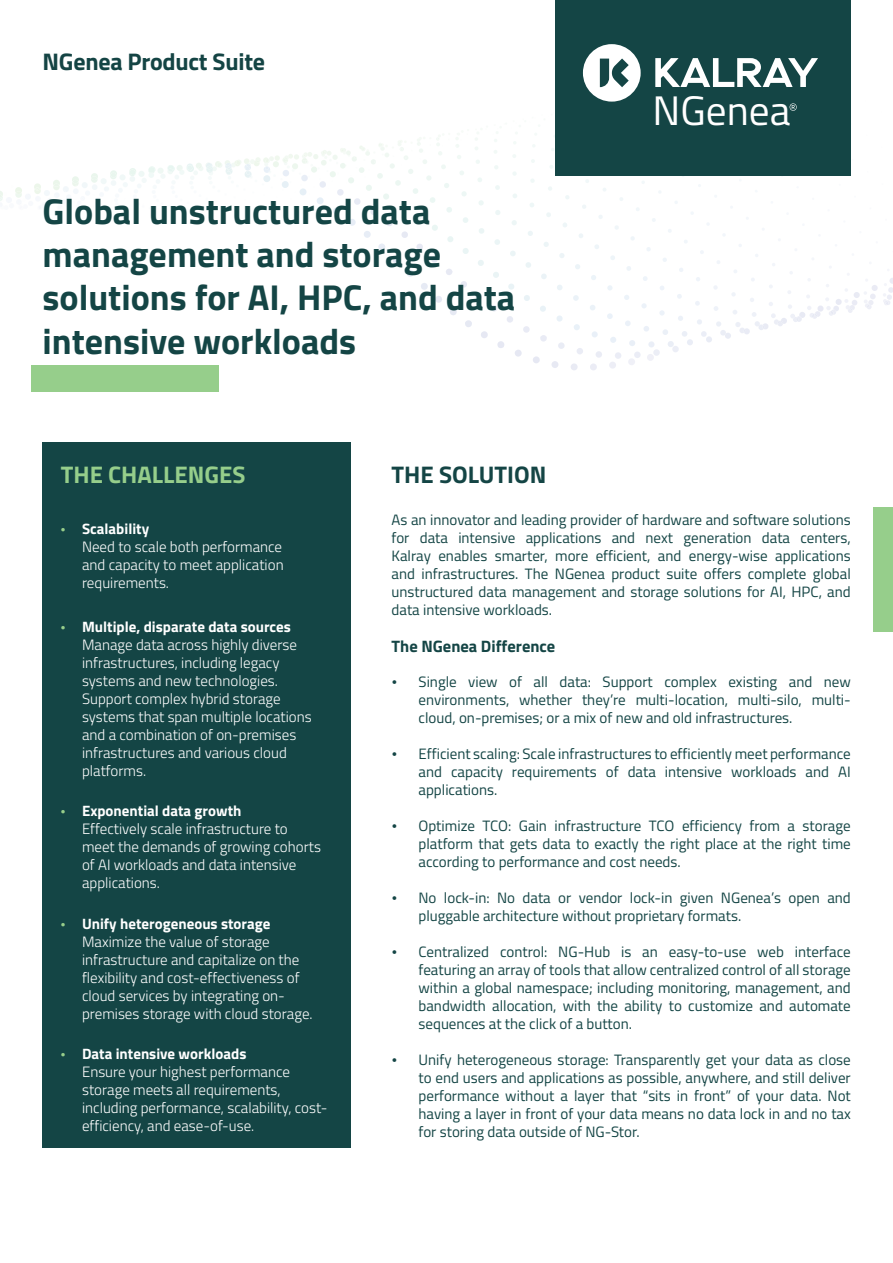
<style>
.page{position:relative;width:893px;height:1263px;background:#fff}
.page>*{position:absolute;margin:0;border:0;box-sizing:border-box;transform-origin:0 0}
.t1{font:41.25px "Titillium Web";color:#fff}
.t2{font:700 36px/43.2px "Titillium Web";color:#144545}
.t3{font:700 24px "Titillium Web";letter-spacing:-.01em;color:#144444}
.t4{font:700 24px "Titillium Web";color:#96ce8b}
.t5{font:700 24px "Titillium Web";color:#144545}
.t6{font:700 16.5px "Titillium Web";color:#144545}
.t7{font:15px/18px "Titillium Web";color:#144545;text-align:justify}
.t8{font:300 15px/18px "Titillium Web";color:#fff}
.s1{font-family:"Myriad Pro";font-weight:400;font-size:16.5px;color:#98ce8b}
.s2{font-weight:700}
</style>
<div class="page">
<img style="left:850px;top:59px;width:1px;height:22px">
<svg style="left:417px;top:139px;width:4px;height:7px"></svg>
<svg style="left:438px;top:151px;width:5px;height:4px"></svg>
<img style="left:392px;top:148px;width:31px;height:5px">
<svg style="left:398px;top:141px;width:6px;height:10px"></svg>
<img style="left:321px;top:151px;width:68px;height:7px">
<img style="left:327px;top:150px;width:15px;height:6px">
<img style="left:304px;top:152px;width:23px;height:2px">
<img style="left:336px;top:159px;width:114px;height:14px">
<img style="left:270px;top:156px;width:72px;height:6px">
<img style="left:274px;top:154px;width:64px;height:7px">
<img style="left:576px;top:268px;width:107px;height:2px">
<img style="left:377px;top:173px;width:474px;height:23px">
<svg style="left:342px;top:143px;width:43px;height:23px"></svg>
<img style="left:270px;top:158px;width:57px;height:7px">
<svg style="left:302px;top:154px;width:5px;height:10px"></svg>
<svg style="left:282px;top:157px;width:6px;height:6px"></svg>
<img style="left:759px;top:194px;width:93px;height:132px">
<img style="left:592px;top:330px;width:158px;height:7px">
<img style="left:574px;top:323px;width:195px;height:7px">
<svg style="left:781px;top:322px;width:6px;height:2px"></svg>
<img style="left:557px;top:312px;width:249px;height:10px">
<svg style="left:793px;top:316px;width:9px;height:2px"></svg>
<img style="left:498px;top:270px;width:395px;height:42px">
<img style="left:447px;top:235px;width:405px;height:32px">
<img style="left:432px;top:220px;width:420px;height:15px">
<img style="left:416px;top:214px;width:436px;height:6px">
<img style="left:447px;top:210px;width:405px;height:4px">
<img style="left:336px;top:206px;width:516px;height:4px">
<img style="left:400px;top:203px;width:452px;height:3px">
<img style="left:430px;top:196px;width:422px;height:7px">
<img style="left:377px;top:186px;width:13px;height:14px">
<img style="left:158px;top:165px;width:214px;height:26px">
<img style="left:270px;top:163px;width:28px;height:6px">
<img style="left:270px;top:161px;width:9px;height:6px">
<img style="left:370px;top:209px;width:23px;height:17px">
<img style="left:401px;top:231px;width:22px;height:18px">
<img style="left:417px;top:249px;width:35px;height:22px">
<img style="left:461px;top:272px;width:37px;height:40px">
<svg style="left:446px;top:271px;width:6px;height:4px"></svg>
<img style="left:507px;top:316px;width:39px;height:21px">
<img style="left:540px;top:337px;width:139px;height:19px">
<img style="left:354px;top:198px;width:7px;height:7px">
<img style="left:16px;top:181px;width:328px;height:16px">
<img style="left:139px;top:170px;width:169px;height:13px">
<img style="left:333px;top:208px;width:23px;height:18px">
<img style="left:364px;top:231px;width:21px;height:19px">
<img style="left:393px;top:257px;width:21px;height:18px">
<img style="left:407px;top:275px;width:35px;height:24px">
<img style="left:435px;top:299px;width:37px;height:23px">
<img style="left:465px;top:322px;width:39px;height:24px">
<img style="left:498px;top:346px;width:156px;height:24px">
<img style="left:18px;top:197px;width:306px;height:7px">
<svg style="left:0;top:191px;width:3px;height:10px"></svg>
<img style="left:15px;top:187px;width:292px;height:8px">
<svg style="left:16px;top:191px;width:5px;height:3px"></svg>
<img style="left:53px;top:180px;width:236px;height:8px">
<svg style="left:28px;top:183px;width:38px;height:21px"></svg>
<svg style="left:72px;top:176px;width:7px;height:10px"></svg>
<img style="left:91px;top:173px;width:180px;height:9px">
<svg style="left:91px;top:176px;width:6px;height:4px"></svg>
<svg style="left:110px;top:170px;width:7px;height:7px"></svg>
<svg style="left:124px;top:168px;width:12px;height:9px"></svg>
<svg style="left:148px;top:166px;width:8px;height:8px"></svg>
<svg style="left:167px;top:157px;width:103px;height:21px"></svg>
<div style="left:31px;top:366px;width:187px;height:26px;background:#96ce8b"></div>
<div style="left:43px;top:442px;width:308px;height:706px;background:#144545"></div>
<div style="left:874px;top:507px;width:19px;height:124px;background:#96ce8b"></div>
<div style="left:555px;top:0;width:295px;height:175px;background:#144545"></div>
<svg style="left:583px;top:44px;width:58px;height:58px"></svg>
<svg style="left:655px;top:58px;width:163px;height:29px"></svg>
<svg style="left:790px;top:103px;width:7px;height:8px"></svg>
<h3 class="t3" style="left:43px;top:43px;width:224px">NGenea Product Suite</h3>
<h2 class="t2" style="left:43px;top:188px;width:474px">Global unstructured data management and storage solutions for AI, HPC, and data intensive workloads</h2>
<h1 class="t1" style="left:652px;top:81px;width:139px">NGenea</h1>
<h3 class="t4" style="left:61px;top:457px;width:186px">THE CHALLENGES</h3>
<p class="t8" style="left:82px;top:519px;width:203px;text-indent:-21px"><span class="s1">•</span> <span class="s2">Scalability<br></span>Need to scale both performance and capacity to meet application requirements.</p>
<p class="t8" style="left:82px;top:617px;width:231px;text-indent:-21px"><span class="s1">•</span> <span class="s2">Multiple, disparate data sources<br></span>Manage data across highly diverse infrastructures, including legacy systems and new technologies.<br>Support complex hybrid storage systems that span multiple locations and a combination of on-premises infrastructures and various cloud platforms.</p>
<p class="t8" style="left:82px;top:801px;width:240px;text-indent:-21px"><span class="s1">•</span> <span class="s2">Exponential data growth<br></span>Effectively scale infrastructure to meet the demands of growing cohorts of AI workloads and data intensive applications.</p>
<p class="t8" style="left:82px;top:914px;width:232px;text-indent:-21px"><span class="s1">•</span> <span class="s2">Unify heterogeneous storage </span>Maximize the value of storage infrastructure and capitalize on the flexibility and cost-effectiveness of cloud services by integrating on&shy;premises storage with cloud storage.</p>
<p class="t8" style="left:82px;top:1044px;width:247px;text-indent:-21px"><span class="s1">•</span> <span class="s2">Data intensive workloads<br></span>Ensure your highest performance storage meets all requirements, including performance, scalability, cost&shy;efficiency, and ease-of-use.</p>
<h3 class="t5" style="left:392px;top:457px;width:156px">THE SOLUTION</h3>
<p class="t7" style="left:392px;top:510px;width:461px">As an innovator and leading provider of hardware and software solutions for data intensive applications and next generation data centers, Kalray enables smarter, more efficient, and energy-wise applications and infrastructures. The NGenea product suite offers complete global unstructured data management and storage solutions for AI, HPC, and data intensive workloads.</p>
<p class="t6" style="left:392px;top:633px;width:165px">The NGenea Difference</p>
<p class="t7" style="left:419px;top:672px;width:434px;text-indent:-27px">• Single view of all data: Support complex existing and new environments, whether they’re multi-location, multi-silo, multi&shy;cloud, on-premises; or a mix of new and old infrastructures.</p>
<p class="t7" style="left:419px;top:744px;width:434px;text-indent:-27px">• Efficient scaling: Scale infrastructures to efficiently meet performance and capacity requirements of data intensive workloads and AI applications.</p>
<p class="t7" style="left:419px;top:816px;width:434px;text-indent:-27px">• Optimize TCO: Gain infrastructure TCO efficiency from a storage platform that gets data to exactly the right place at the right time according to performance and cost needs.</p>
<p class="t7" style="left:419px;top:888px;width:434px;text-indent:-27px">• No lock-in: No data or vendor lock-in given NGenea’s open and pluggable architecture without proprietary formats.</p>
<p class="t7" style="left:419px;top:942px;width:434px;text-indent:-27px">• Centralized control: NG-Hub is an easy-to-use web interface featuring an array of tools that allow centralized control of all storage within a global namespace; including monitoring, management, and bandwidth allocation, with the ability to customize and automate sequences at the click of a button.</p>
<p class="t7" style="left:419px;top:1050px;width:434px;text-indent:-27px">• Unify heterogeneous storage: Transparently get your data as close to end users and applications as possible, anywhere, and still deliver performance without a layer that “sits in front” of your data. Not having a layer in front of your data means no data lock in and no tax for storing data outside of NG-Stor.</p>
</div>
